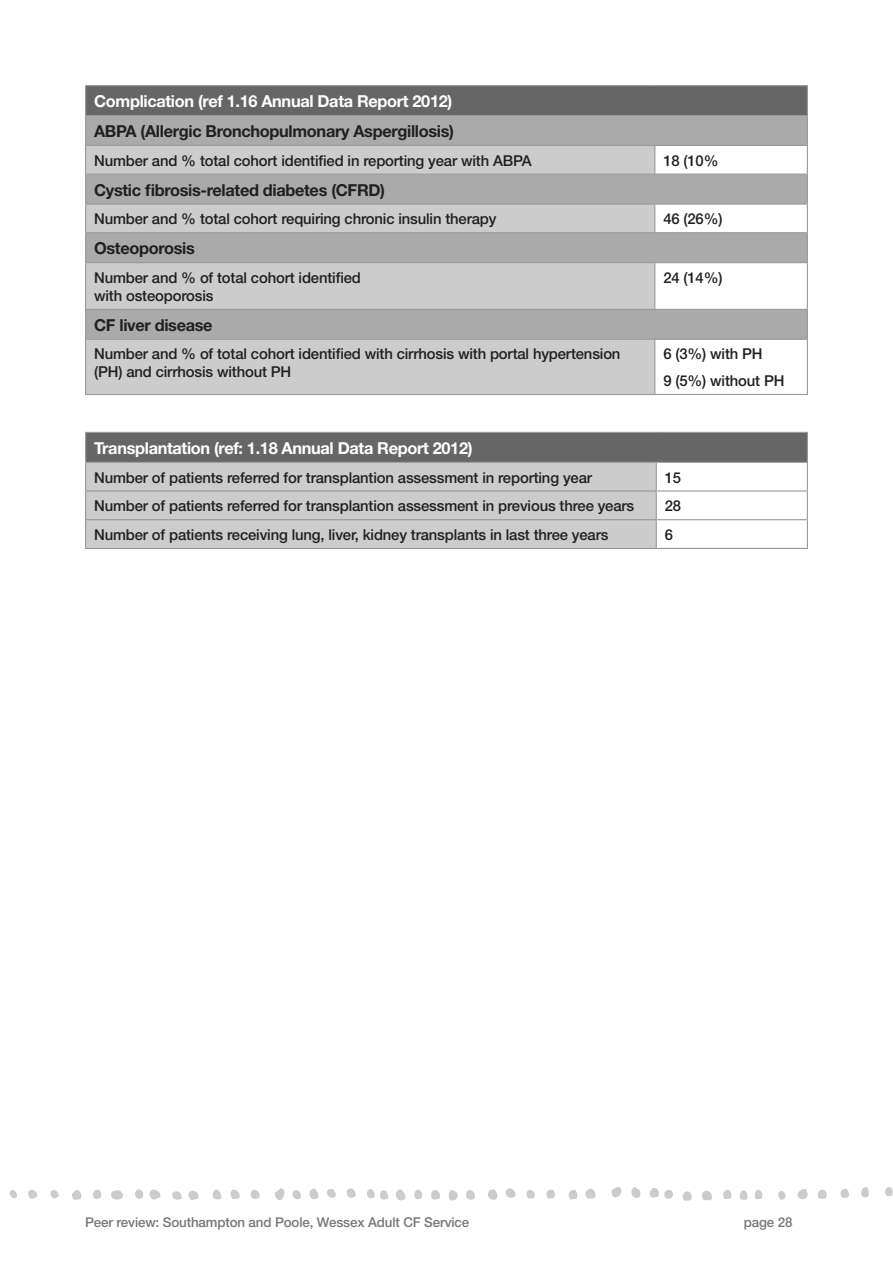
<style>
.page{position:relative;width:893px;height:1263px;background:#fff}
.page>*{position:absolute;margin:0;border:0;box-sizing:border-box;transform-origin:0 0}
.Heading_3{font:700 16.5px "Helvetica Neue LT";letter-spacing:-.02em;color:#231f20}
.Heading_3-2{font:700 16.5px "Helvetica Neue LT";letter-spacing:-.02em;color:#fff}
.Table_copy{font:500 15px/18px "Helvetica Neue LT";letter-spacing:-.01em;color:#231f20}
.t1{font:500 13.5px "Helvetica Neue LT";letter-spacing:-.01em;color:#777}
</style>
<div class="page">
<svg style="left:10px;top:1190px;width:7px;height:8px"></svg>
<svg style="left:28px;top:1190px;width:9px;height:9px"></svg>
<svg style="left:50px;top:1190px;width:9px;height:8px"></svg>
<svg style="left:72px;top:1189px;width:51px;height:11px"></svg>
<svg style="left:135px;top:1189px;width:26px;height:11px"></svg>
<svg style="left:230px;top:1189px;width:10px;height:10px"></svg>
<svg style="left:212px;top:1189px;width:10px;height:11px"></svg>
<svg style="left:188px;top:1191px;width:11px;height:9px"></svg>
<svg style="left:250px;top:1190px;width:10px;height:9px"></svg>
<svg style="left:172px;top:1191px;width:10px;height:9px"></svg>
<svg style="left:274px;top:1188px;width:62px;height:12px"></svg>
<svg style="left:414px;top:1189px;width:8px;height:11px"></svg>
<svg style="left:346px;top:1188px;width:60px;height:13px"></svg>
<svg style="left:431px;top:1190px;width:9px;height:10px"></svg>
<svg style="left:611px;top:1187px;width:30px;height:11px"></svg>
<svg style="left:448px;top:1190px;width:10px;height:11px"></svg>
<svg style="left:466px;top:1190px;width:9px;height:10px"></svg>
<svg style="left:488px;top:1188px;width:28px;height:12px"></svg>
<svg style="left:526px;top:1190px;width:9px;height:9px"></svg>
<svg style="left:546px;top:1189px;width:9px;height:10px"></svg>
<svg style="left:568px;top:1188px;width:28px;height:11px"></svg>
<svg style="left:861px;top:1187px;width:8px;height:11px"></svg>
<svg style="left:885px;top:1187px;width:8px;height:9px"></svg>
<svg style="left:702px;top:1191px;width:10px;height:10px"></svg>
<svg style="left:723px;top:1190px;width:9px;height:9px"></svg>
<svg style="left:797px;top:1189px;width:11px;height:10px"></svg>
<svg style="left:650px;top:1188px;width:42px;height:13px"></svg>
<svg style="left:739px;top:1190px;width:24px;height:10px"></svg>
<svg style="left:818px;top:1189px;width:9px;height:10px"></svg>
<svg style="left:840px;top:1188px;width:9px;height:10px"></svg>
<svg style="left:778px;top:1191px;width:8px;height:9px"></svg>
<div style="left:86px;top:86px;width:721px;height:30px;background:#666"></div>
<svg style="left:86px;top:116px;width:721px;height:223px;fill:#aaa"></svg>
<svg style="left:86px;top:146px;width:569px;height:248px;fill:#ccc"></svg>
<svg style="left:654px;top:146px;width:1px;height:28px"></svg>
<svg style="left:654px;top:205px;width:1px;height:27px"></svg>
<hr style="left:654px;top:263px;width:1px;height:46px;background:#999">
<hr style="left:654px;top:340px;width:1px;height:54px;background:#999">
<hr style="left:85px;top:263px;width:1px;height:46px;background:#999">
<hr style="left:807px;top:263px;width:1px;height:46px;background:#999">
<hr style="left:85px;top:340px;width:1px;height:54px;background:#999">
<hr style="left:807px;top:340px;width:1px;height:54px;background:#999">
<hr style="left:85px;top:85px;width:570px;height:1px;background:#999">
<hr style="left:655px;top:85px;width:153px;height:1px;background:#999">
<hr style="left:85px;top:115px;width:570px;height:1px;background:#999">
<hr style="left:655px;top:115px;width:153px;height:1px;background:#999">
<hr style="left:85px;top:145px;width:570px;height:1px;background:#999">
<hr style="left:655px;top:145px;width:153px;height:1px;background:#999">
<hr style="left:85px;top:174px;width:570px;height:1px;background:#999">
<hr style="left:655px;top:174px;width:153px;height:1px;background:#999">
<hr style="left:85px;top:203px;width:570px;height:2px;background:#999">
<hr style="left:655px;top:203px;width:153px;height:2px;background:#999">
<hr style="left:85px;top:232px;width:570px;height:1px;background:#999">
<svg style="left:85px;top:86px;width:1px;height:176px"></svg>
<hr style="left:655px;top:232px;width:153px;height:1px;background:#999">
<svg style="left:807px;top:86px;width:1px;height:176px"></svg>
<hr style="left:85px;top:262px;width:570px;height:1px;background:#999">
<hr style="left:655px;top:262px;width:153px;height:1px;background:#999">
<hr style="left:85px;top:309px;width:570px;height:1px;background:#999">
<svg style="left:85px;top:310px;width:1px;height:29px"></svg>
<hr style="left:655px;top:309px;width:153px;height:1px;background:#999">
<svg style="left:807px;top:310px;width:1px;height:29px"></svg>
<hr style="left:85px;top:339px;width:570px;height:1px;background:#999">
<hr style="left:655px;top:339px;width:153px;height:1px;background:#999">
<hr style="left:85px;top:394px;width:570px;height:1px;background:#999">
<hr style="left:655px;top:394px;width:153px;height:1px;background:#999">
<div style="left:86px;top:432px;width:721px;height:30px;background:#666"></div>
<div style="left:86px;top:463px;width:570px;height:85px;background:#ccc"></div>
<hr style="left:85px;top:490px;width:571px;height:2px;background:#999">
<hr style="left:656px;top:490px;width:152px;height:2px;background:#999">
<hr style="left:85px;top:519px;width:571px;height:1px;background:#999">
<hr style="left:656px;top:519px;width:152px;height:1px;background:#999">
<svg style="left:656px;top:463px;width:1px;height:85px"></svg>
<hr style="left:85px;top:548px;width:571px;height:1px;background:#999">
<hr style="left:656px;top:548px;width:152px;height:1px;background:#999">
<hr style="left:85px;top:432px;width:571px;height:1px;background:#999">
<svg style="left:85px;top:433px;width:1px;height:115px"></svg>
<hr style="left:656px;top:432px;width:152px;height:1px;background:#999">
<svg style="left:807px;top:433px;width:1px;height:115px"></svg>
<hr style="left:85px;top:462px;width:571px;height:1px;background:#999">
<hr style="left:656px;top:462px;width:152px;height:1px;background:#999">
<p class="Heading_3-2" style="left:94px;top:91px;width:360px">Complication (ref 1.16 Annual Data Report 2012)</p>
<p class="Heading_3" style="left:94px;top:121px;width:361px">ABPA (Allergic Bronchopulmonary Aspergillosis)</p>
<p class="Table_copy" style="left:94px;top:151px;width:439px">Number and % total cohort identified in reporting year with ABPA</p>
<p class="Table_copy" style="left:663px;top:151px;width:57px">18 (10%</p>
<p class="Heading_3" style="left:94px;top:179px;width:292px">Cystic fibrosis-related diabetes (CFRD)</p>
<p class="Table_copy" style="left:94px;top:210px;width:404px">Number and % total cohort requiring chronic insulin therapy</p>
<p class="Table_copy" style="left:663px;top:210px;width:61px">46 (26%)</p>
<p class="Heading_3" style="left:94px;top:238px;width:102px">Osteoporosis</p>
<p class="Table_copy" style="left:94px;top:268px;width:268px">Number and % of total cohort identified with osteoporosis</p>
<p class="Table_copy" style="left:663px;top:268px;width:61px">24 (14%)</p>
<p class="Heading_3" style="left:94px;top:315px;width:120px">CF liver disease</p>
<p class="Table_copy" style="left:94px;top:345px;width:528px">Number and % of total cohort identified with cirrhosis with portal hypertension (PH) and cirrhosis without PH</p>
<p class="Table_copy" style="left:663px;top:345px;width:101px">6 (3%) with PH</p>
<p class="Table_copy" style="left:663px;top:371px;width:123px">9 (5%) without PH</p>
<p class="Heading_3-2" style="left:94px;top:438px;width:380px">Transplantation (ref: 1.18 Annual Data Report 2012)</p>
<p class="Table_copy" style="left:94px;top:468px;width:499px">Number of patients referred for transplantion assessment in reporting year</p>
<p class="Table_copy" style="left:665px;top:468px;width:18px">15</p>
<p class="Table_copy" style="left:94px;top:497px;width:542px">Number of patients referred for transplantion assessment in previous three years</p>
<p class="Table_copy" style="left:665px;top:497px;width:18px">28</p>
<p class="Table_copy" style="left:94px;top:525px;width:516px">Number of patients receiving lung, liver, kidney transplants in last three years</p>
<p class="Table_copy" style="left:665px;top:525px;width:10px">6</p>
<p class="t1" style="left:85px;top:1214px;width:386px">Peer review: Southampton and Poole, Wessex Adult CF Service</p>
<p class="t1" style="left:744px;top:1214px;width:50px">page 28</p>
</div>
